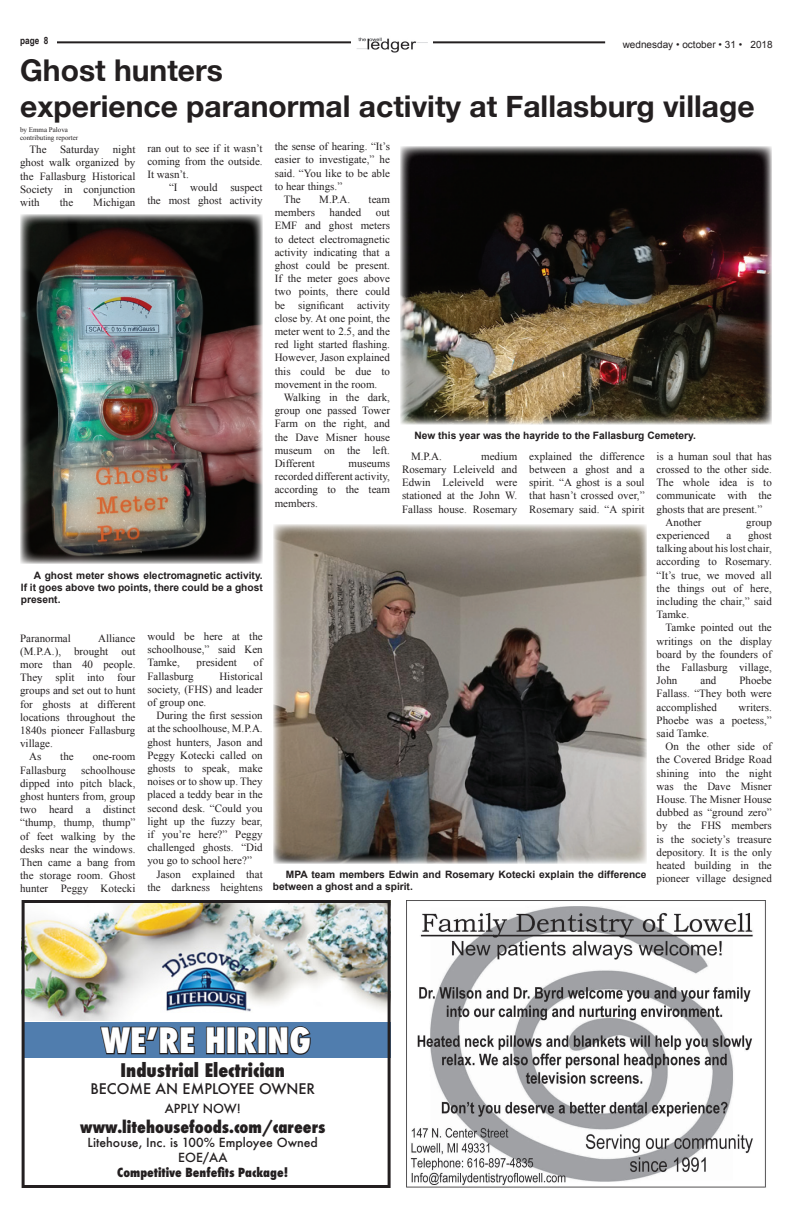
<style>
.page{position:relative;width:792px;height:1224px;background:#fff}
.page>*{position:absolute;margin:0;border:0;box-sizing:border-box;transform-origin:0 0}
.t1{font:800 condensed 34px "Futura";color:#fff}
.t2{font:700 30px/36px "Helvetica Neue";color:#231f20}
.t3{font:800 condensed 18.2px "Futura";color:#231f20}
.t4{font:800 condensed 16.2px "Futura";color:#231f20}
.t5{font:500 14.2px "Futura";color:#231f20}
.t6{font:500 12.2px/14.7px "Futura";color:#231f20;text-align:center}
.t7{font:800 condensed 12.2px "Futura";color:#231f20}
.t8{font:11px/13.2px "Times New Roman";color:#231f20;text-align:justify}
.t9{font:700 10.2px/12.2px "Arial";color:#231f20}
.t10{font:10px "Arial";color:#231f20}
.t11{font:700 10px "Arial Narrow";color:#231f20}
.t12{font:7px/8.4px "Times New Roman";color:#231f20}
</style>
<div class="page">
<img style="left:356px;top:37px;width:72px;height:16px">
<hr style="left:57px;top:41px;width:294px;height:2px;background:#231f20">
<hr style="left:433px;top:41px;width:172px;height:2px;background:#231f20">
<div style="left:22px;top:1022px;width:369px;height:36px;background:#507dae"></div>
<img style="left:26px;top:904px;width:361px;height:117px">
<div style="left:22px;top:900px;width:369px;height:288px;border:3px solid #231f20"></div>
<svg style="left:99px;top:1004px;width:97px;height:51px"></svg>
<svg style="left:206px;top:1026px;width:20px;height:29px"></svg>
<div style="left:227px;top:1027px;width:9px;height:27px;border:2px solid #231f20"></div>
<svg style="left:237px;top:1026px;width:23px;height:29px"></svg>
<div style="left:258px;top:1027px;width:9px;height:27px;border:2px solid #231f20"></div>
<svg style="left:267px;top:1018px;width:45px;height:37px"></svg>
<img style="left:406px;top:900px;width:360px;height:288px">
<img style="left:274px;top:524px;width:373px;height:339px">
<img style="left:21px;top:215px;width:242px;height:349px">
<img style="left:400px;top:146px;width:372px;height:279px">
<p class="t11" style="left:20px;top:33px;width:30px">page 8</p>
<p class="t10" style="left:623px;top:38px;width:152px">wednesday • october • 31 • 2018</p>
<h2 class="t2" style="left:20px;top:53px;width:736px">Ghost hunters<br>experience paranormal activity at Fallasburg village</h2>
<p class="t8" style="left:147px;top:141px;width:117px">ran out to see if it wasn’t coming from the outside.<br>It wasn’t.</p>
<p class="t8" style="left:147px;top:181px;width:117px;text-align:right">“I would suspect<br>the most ghost activity</p>
<p class="t12" style="left:20px;top:125px;width:60px">by Emma Palova contributing reporter</p>
<p class="t8" style="left:20px;top:143px;width:117px;text-indent:9px">The Saturday night ghost walk organized by the Fallasburg Historical Society in conjunction with</p>
<p class="t8" style="left:275px;top:140px;width:117px">the sense of hearing. “It’s</p>
<p class="t8" style="left:275px;top:153px;width:117px">easier to investigate,” he</p>
<p class="t8" style="left:275px;top:166px;width:117px">said. “You like to be able</p>
<p class="t8" style="left:275px;top:179px;width:69px">to hear things.”</p>
<p class="t8" style="left:284px;top:193px;width:19px">The</p>
<p class="t8" style="left:319px;top:193px;width:32px">M.P.A.</p>
<p class="t8" style="left:369px;top:193px;width:23px">team</p>
<p class="t8" style="left:275px;top:206px;width:42px">members</p>
<p class="t8" style="left:330px;top:206px;width:33px">handed</p>
<p class="t8" style="left:60px;top:196px;width:15px">the</p>
<p class="t8" style="left:93px;top:196px;width:44px">Michigan</p>
<p class="t8" style="left:275px;top:206px;width:117px;text-indent:101px">out EMF and ghost meters to detect electromagnetic activity indicating that a ghost could be present.<br>If the meter goes above two points, there could be significant activity close by. At one point, the meter went to 2.5, and the red light started flashing.<br>However, Jason explained this could be due to movement in the room.</p>
<p class="t8" style="left:275px;top:391px;width:117px;text-indent:9px">Walking in the dark, group one passed Tower Farm on the right, and the Dave Misner house museum on the left.<br>Different</p>
<p class="t9" style="left:414px;top:430px;width:283px">New this year was the hayride to the Fallasburg Cemetery.</p>
<p class="t8" style="left:402px;top:449px;width:117px;text-indent:79px">medium Rosemary Leleiveld and Edwin Leleiveld were stationed at the John W.<br>Fallass house. Rosemary</p>
<p class="t8" style="left:529px;top:449px;width:117px">explained the difference between a ghost and a spirit. “A ghost is a soul that hasn’t crossed over,” Rosemary said. “A spirit</p>
<p class="t8" style="left:657px;top:449px;width:117px">is a human soul that has</p>
<p class="t8" style="left:657px;top:463px;width:117px">crossed to the other side.</p>
<p class="t8" style="left:657px;top:476px;width:117px">The whole idea is to</p>
<p class="t8" style="left:657px;top:489px;width:117px">communicate with the</p>
<p class="t8" style="left:657px;top:502px;width:107px">ghosts that are present.”</p>
<p class="t8" style="left:666px;top:515px;width:38px">Another</p>
<p class="t8" style="left:746px;top:515px;width:27px">group</p>
<p class="t8" style="left:657px;top:529px;width:55px">experienced</p>
<p class="t8" style="left:726px;top:529px;width:6px">a</p>
<p class="t8" style="left:411px;top:449px;width:32px">M.P.A.</p>
<p class="t8" style="left:275px;top:457px;width:117px;text-indent:74px">museums recorded different activity, according to the team members.</p>
<p class="t8" style="left:657px;top:529px;width:117px;text-indent:91px">ghost talking about his lost chair, according to Rosemary. “It’s true, we moved all the things out of here, including the chair,” said Tamke.</p>
<p class="t8" style="left:657px;top:621px;width:117px;text-indent:9px">Tamke pointed out the writings on the display board by the founders of the Fallasburg village, John</p>
<p class="t9" style="left:21px;top:569px;width:243px;text-align:justify;text-indent:13px">A ghost meter shows electromagnetic activity.<br>If it goes above two points, there could be a ghost present.</p>
<p class="t8" style="left:147px;top:630px;width:117px">would be here at the schoolhouse,” said Ken Tamke,</p>
<p class="t8" style="left:20px;top:631px;width:52px">Paranormal</p>
<p class="t8" style="left:98px;top:631px;width:39px">Alliance</p>
<p class="t8" style="left:20px;top:644px;width:117px">(M.P.A.), brought out</p>
<p class="t8" style="left:20px;top:658px;width:117px">more than 40 people.</p>
<p class="t8" style="left:20px;top:671px;width:117px">They split into four</p>
<p class="t8" style="left:20px;top:684px;width:117px">groups and set out to hunt</p>
<p class="t8" style="left:20px;top:697px;width:117px">for ghosts at different</p>
<p class="t8" style="left:20px;top:710px;width:117px">locations throughout the</p>
<p class="t8" style="left:20px;top:724px;width:117px">1840s pioneer Fallasburg</p>
<p class="t8" style="left:20px;top:737px;width:34px">village.</p>
<p class="t8" style="left:29px;top:750px;width:14px">As</p>
<p class="t8" style="left:60px;top:750px;width:15px">the</p>
<p class="t8" style="left:93px;top:750px;width:44px">one-room</p>
<p class="t8" style="left:20px;top:763px;width:48px">Fallasburg</p>
<p class="t8" style="left:197px;top:656px;width:42px">president</p>
<p class="t8" style="left:254px;top:656px;width:11px">of</p>
<p class="t8" style="left:147px;top:669px;width:117px;text-indent:72px">Historical society, (FHS) and leader of group one.</p>
<p class="t8" style="left:156px;top:709px;width:108px">During the first session</p>
<p class="t8" style="left:147px;top:722px;width:117px">at the schoolhouse, M.P.A.</p>
<p class="t8" style="left:147px;top:735px;width:117px">ghost hunters, Jason and</p>
<p class="t8" style="left:147px;top:748px;width:117px">Peggy Kotecki called on</p>
<p class="t8" style="left:147px;top:762px;width:117px">ghosts to speak, make</p>
<p class="t8" style="left:147px;top:775px;width:117px">noises or to show up. They</p>
<p class="t8" style="left:147px;top:788px;width:117px">placed a teddy bear in the</p>
<p class="t8" style="left:147px;top:801px;width:117px">second desk. “Could you</p>
<p class="t8" style="left:147px;top:814px;width:117px">light up the fuzzy bear,</p>
<p class="t8" style="left:147px;top:828px;width:117px">if you’re here?” Peggy</p>
<p class="t8" style="left:147px;top:841px;width:117px">challenged ghosts. “Did</p>
<p class="t8" style="left:147px;top:854px;width:106px">you go to school here?”</p>
<p class="t8" style="left:156px;top:867px;width:108px">Jason explained that</p>
<p class="t8" style="left:147px;top:880px;width:117px">the darkness heightens</p>
<p class="t8" style="left:147px;top:669px;width:48px">Fallasburg</p>
<p class="t8" style="left:657px;top:674px;width:117px;text-indent:83px">Phoebe Fallass. “They both were accomplished</p>
<p class="t8" style="left:700px;top:674px;width:17px">and</p>
<p class="t8" style="left:657px;top:700px;width:117px;text-indent:82px">writers.<br>Phoebe was a poetess,” said Tamke.</p>
<p class="t8" style="left:657px;top:740px;width:117px;text-indent:9px">On the other side of the Covered Bridge Road shining into the night was the Dave Misner House. The Misner House dubbed as “ground zero” by the FHS members is the society’s treasure depository. It is the only heated building in the pioneer village designed</p>
<p class="t8" style="left:20px;top:763px;width:117px;text-indent:61px">schoolhouse dipped into pitch black, ghost hunters from, group two heard a distinct “thump, thump, thump” of feet walking by the desks near the windows.<br>Then came a bang from the storage room. Ghost hunter Peggy Kotecki</p>
<p class="t9" style="left:273px;top:869px;width:375px;text-indent:13px">MPA team members Edwin and Rosemary Kotecki explain the difference between a ghost and a spirit.</p>
<h1 class="t1" style="left:101px;top:1018px;width:211px">WE’RE HIRING</h1>
<h3 class="t3" style="left:121px;top:1058px;width:166px">Industrial Electrician</h3>
<p class="t5" style="left:90px;top:1079px;width:226px">BECOME AN EMPLOYEE OWNER</p>
<p class="t6" style="left:165px;top:1101px;width:78px">APPLY NOW!</p>
<h3 class="t4" style="left:80px;top:1116px;width:247px">www.litehousefoods.com/careers</h3>
<p class="t6" style="left:88px;top:1135px;width:232px">Litehouse, Inc. is 100% Employee Owned<br>EOE/AA</p>
<p class="t7" style="left:117px;top:1164px;width:172px">Competitive Benfefits Package!</p>
</div>
